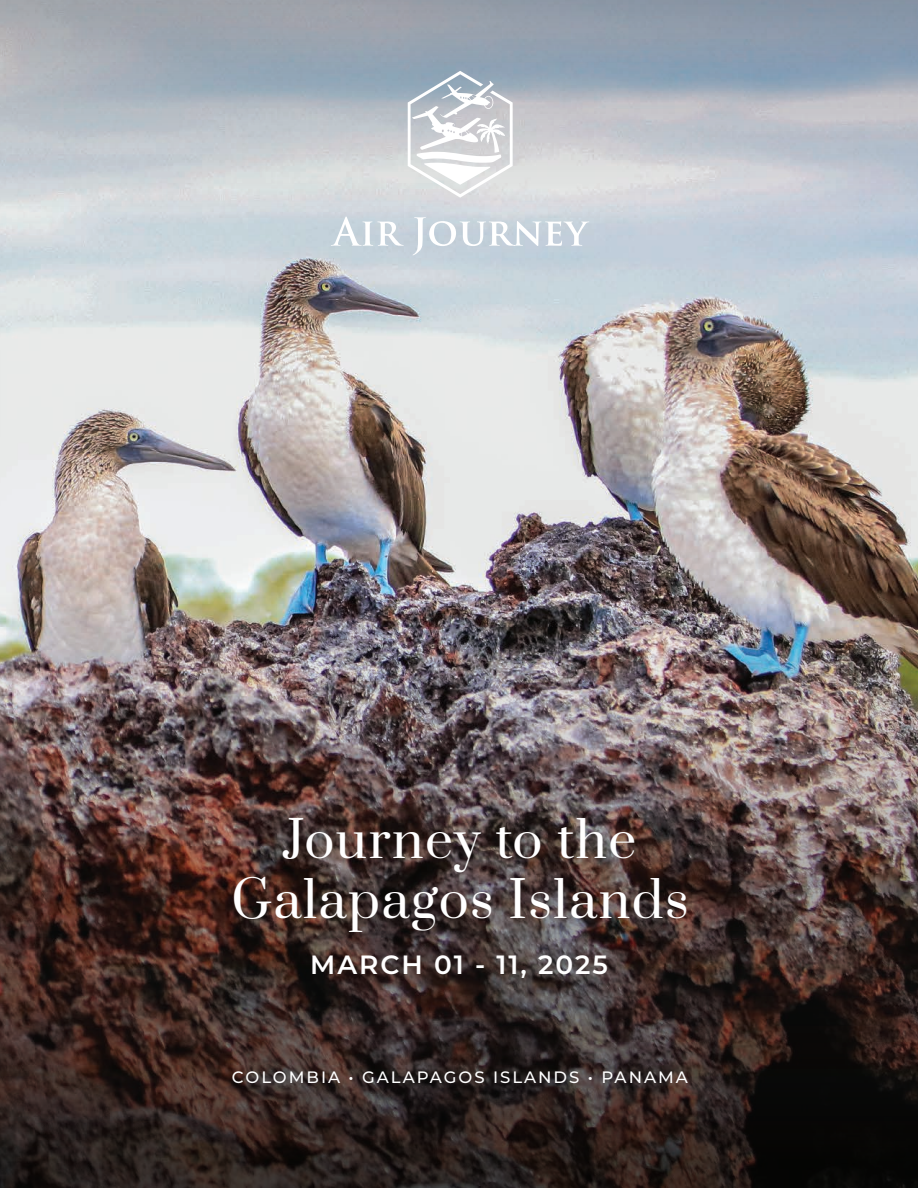
<style>
.page{position:relative;width:918px;height:1188px;background:#fff}
.page>*{position:absolute;margin:0;border:0;box-sizing:border-box;transform-origin:0 0}
.t1{font:49.65px/60px "Prata";letter-spacing:.03em;color:#fff;text-align:center}
.t2{font:600 26.4px "Montserrat";letter-spacing:.075em;color:#fff}
.t3{font:500 16.5px "Montserrat";letter-spacing:.12em;color:#fff}
</style>
<div class="page">
<img style="left:0;top:209px;width:918px;height:385px">
<img style="left:0;top:594px;width:918px;height:594px">
<svg style="left:0;top:0;width:918px;height:209px;background:#b0b8c1"></svg>
<svg style="left:408px;top:71px;width:105px;height:127px"></svg>
<svg style="left:331px;top:216px;width:73px;height:30px"></svg>
<svg style="left:413px;top:217px;width:176px;height:38px"></svg>
<h1 class="t1" style="left:232px;top:807px;width:459px">Journey to the<br>Galapagos Islands</h1>
<h2 class="t2" style="left:310px;top:946px;width:299px">MARCH 01 - 11, 2025</h2>
<p class="t3" style="left:232px;top:1066px;width:458px">COLOMBIA • GALAPAGOS ISLANDS • PANAMA</p>
</div>
